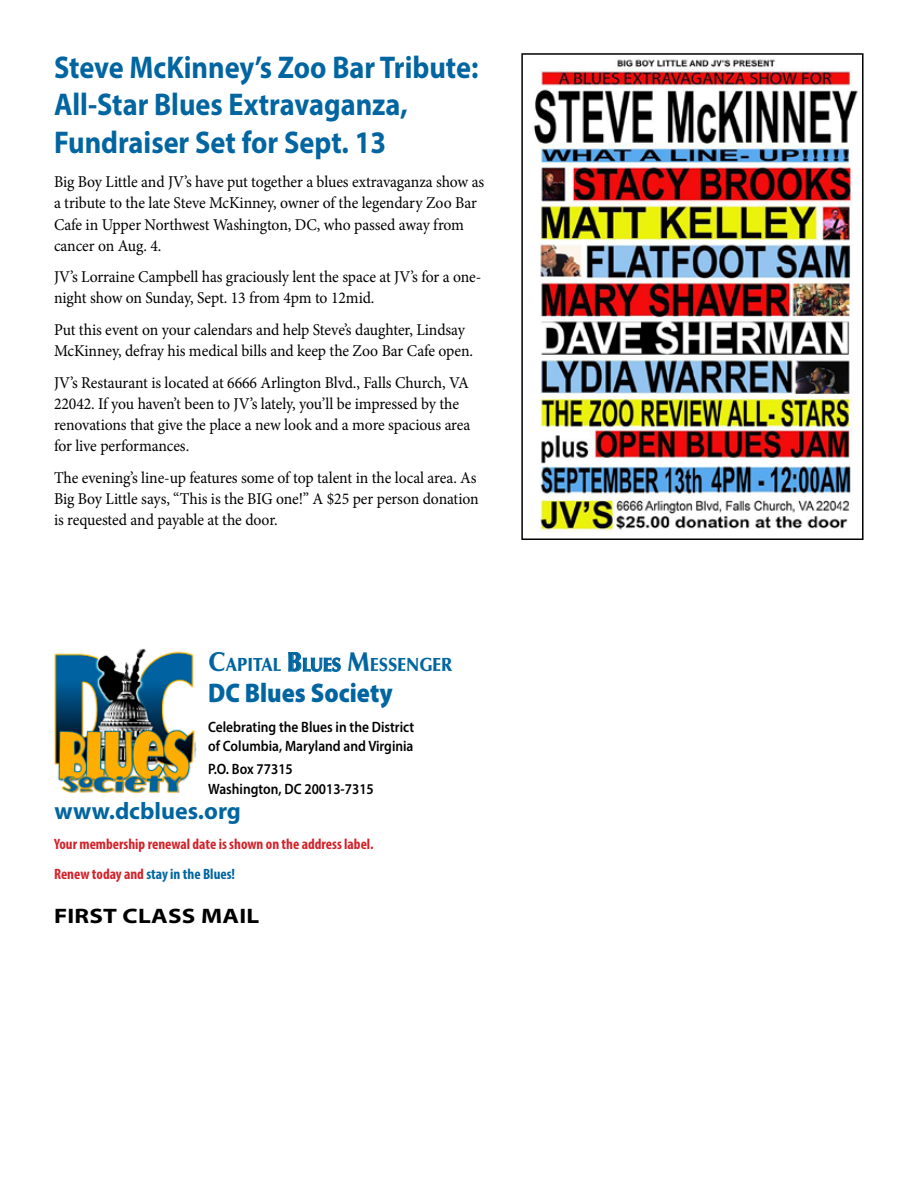
<style>
.page{position:relative;width:918px;height:1188px;background:#fff}
.page>*{position:absolute;margin:0;border:0;box-sizing:border-box;transform-origin:0 0}
.t1{font:700 31.5px/37.8px "Myriad Pro";color:#0065a0;scale:.9 1}
.t2{font:900 27px "Myriad Pro";color:#0065a0;scale:.9 1}
.t3{font:700 24px "Myriad Pro";color:#0065a0}
.t4{font:700 semi-expanded 21px "Myriad Pro";letter-spacing:.01em;color:#000;scale:1.1 1}
.t5{font:900 18.9px "Optima";color:#0065a0;scale:.9 1}
.t6{font:16.5px/21px "Minion Pro";letter-spacing:-.01em;color:#000;scale:.95 1}
.t7{font:600 15px/19.5px "Myriad Pro";color:#000;scale:.9 1}
.t8{font:700 condensed 15px/30.3px "Myriad Pro";color:#d2232a}
.s1{font-size:27px}
.s2{color:#0065a0}
</style>
<div class="page">
<img style="left:55px;top:648px;width:141px;height:145px">
<svg style="left:288px;top:652px;width:53px;height:20px"></svg>
<img style="left:524px;top:59px;width:337px;height:473px">
<div style="left:521px;top:53px;width:343px;height:487px;border:2px solid #000"></div>
<h1 class="t1" style="left:54px;top:47px;width:473px">Steve McKinney’s Zoo Bar Tribute:<br>All-Star Blues Extravaganza,<br>Fundraiser Set for Sept. 13</h1>
<p class="t6" style="left:54px;top:172px;width:454px">Big Boy Little and JV’s have put together a blues extravaganza show as a tribute to the late Steve McKinney, owner of the legendary Zoo Bar Cafe in Upper Northwest Washington, DC, who passed away from cancer on Aug. 4.</p>
<p class="t6" style="left:54px;top:267px;width:451px">JV’s Lorraine Campbell has graciously lent the space at JV’s for a one&shy;night show on Sunday, Sept. 13 from 4pm to 12mid.</p>
<p class="t6" style="left:54px;top:319px;width:443px">Put this event on your calendars and help Steve’s daughter, Lindsay<br>McKinney, defray his medical bills and keep the Zoo Bar Cafe open.</p>
<p class="t6" style="left:54px;top:372px;width:440px">JV’s Restaurant is located at 6666 Arlington Blvd., Falls Church, VA 22042. If you haven’t been to JV’s lately, you’ll be impressed by the renovations that give the place a new look and a more spacious area for live performances.</p>
<p class="t6" style="left:54px;top:467px;width:449px">The evening’s line-up features some of top talent in the local area. As<br>Big Boy Little says, “This is the BIG one!” A $25 per person donation is requested and payable at the door.</p>
<p class="t5" style="left:208px;top:654px;width:273px"><span class="s1">C</span>APITAL <span class="s1">B</span>LUES <span class="s1">M</span>ESSENGER</p>
<h2 class="t2" style="left:208px;top:677px;width:207px">DC Blues Society</h2>
<p class="t7" style="left:208px;top:717px;width:230px">Celebrating the Blues in the District of Columbia, Maryland and Virginia</p>
<p class="t7" style="left:208px;top:759px;width:186px">P.O. Box 77315<br>Washington, DC 20013-7315</p>
<h3 class="t3" style="left:54px;top:796px;width:188px">www.dcblues.org</h3>
<p class="t8" style="left:54px;top:828px;width:321px">Your membership renewal date is shown on the address label.<br>Renew today and <span class="s2">stay in the Blues!</span></p>
<p class="t4" style="left:54px;top:904px;width:188px">FIRST CLASS MAIL</p>
</div>
